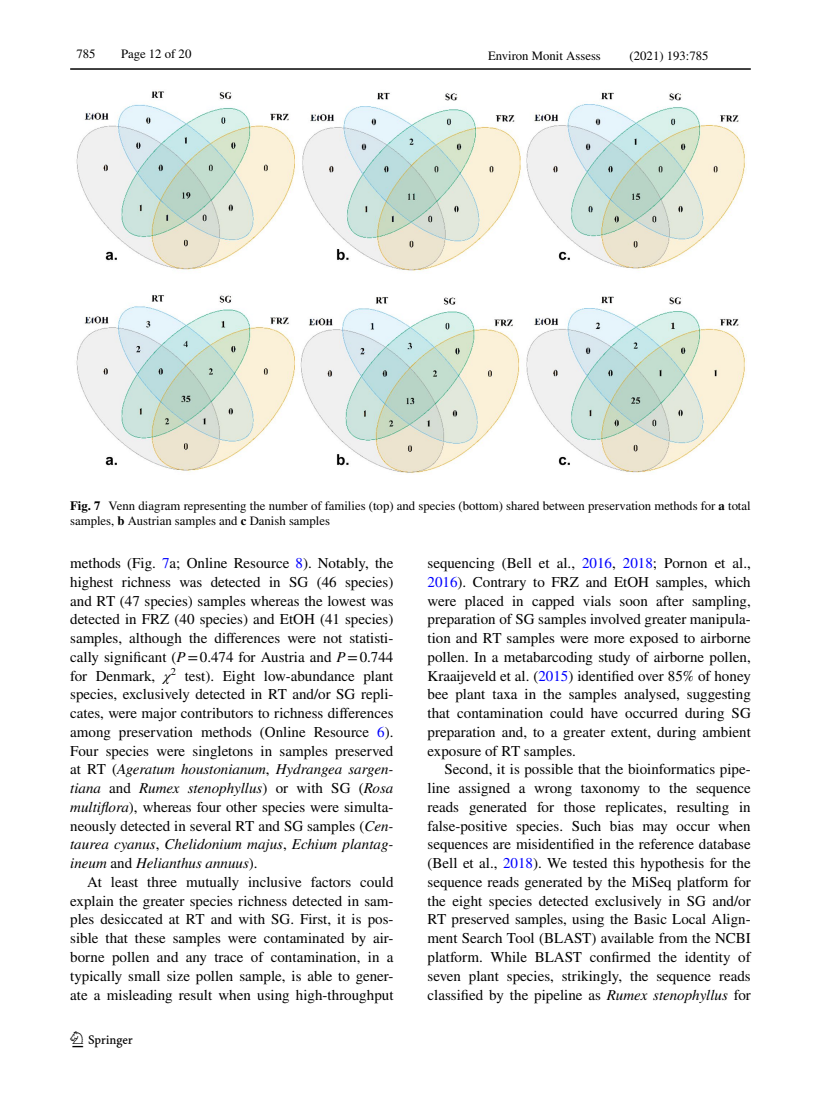
<style>
.page{position:relative;width:821px;height:1106px;background:#fff}
.page>*{position:absolute;margin:0;border:0;box-sizing:border-box;transform-origin:0 0}
.t1{font:22.5px "Springnew Regular 2";color:#000}
.t2{font:15px/18.8px "STIX";color:#000;text-align:justify}
.t3{font:12.75px/15px "STIX";color:#000}
.s1{font-weight:700}
.s2{color:#00f}
.s3{font-style:italic}
</style>
<div class="page">
<hr style="left:70px;top:68px;width:680px;height:2px;background:#000">
<img style="left:76px;top:91px;width:670px;height:383px">
<p class="t3" style="left:77px;top:47px;width:21px">785</p>
<p class="t3" style="left:121px;top:47px;width:72px">Page 12 of 20</p>
<p class="t3" style="left:488px;top:49px;width:114px">Environ Monit Assess</p>
<p class="t3" style="left:629px;top:49px;width:80px">(2021) 193:785</p>
<p class="t3" style="left:70px;top:499px;width:682px"><span class="s1">Fig. 7</span> Venn diagram representing the number of families (top) and species (bottom) shared between preservation methods for <span class="s1">a</span> total samples, <span class="s1">b</span> Austrian samples and <span class="s1">c</span> Danish samples</p>
<p class="t2" style="left:70px;top:554px;width:325px">methods (Fig. <span class="s2">7</span>a; Online Resource <span class="s2">8</span>). Notably, the highest richness was detected in SG (46 species) and RT (47 species) samples whereas the lowest was detected in FRZ (40 species) and EtOH (41 species) samples, although the differences were not statisti&shy;cally significant (<span class="s3">P</span>=0.474 for Austria and <span class="s3">P</span>=0.744 for Denmark, <span class="s3">χ</span><sup>2</sup> test). Eight low-abundance plant species, exclusively detected in RT and/or SG repli&shy;cates, were major contributors to richness differences among preservation methods (Online Resource <span class="s2">6</span>).<br>Four species were singletons in samples preserved at RT (<span class="s3">Ageratum houstonianum</span>, <span class="s3">Hydrangea sargen&shy;tiana</span> and <span class="s3">Rumex stenophyllus</span>) or with SG (<span class="s3">Rosa multiflora</span>), whereas four other species were simulta&shy;neously detected in several RT and SG samples (<span class="s3">Cen&shy;taurea cyanus</span>, <span class="s3">Chelidonium majus</span>, <span class="s3">Echium plantag&shy;ineum</span> and <span class="s3">Helianthus annuus</span>).</p>
<p class="t2" style="left:70px;top:873px;width:325px;text-indent:17px">At least three mutually inclusive factors could explain the greater species richness detected in sam&shy;ples desiccated at RT and with SG. First, it is pos&shy;sible that these samples were contaminated by air&shy;borne pollen and any trace of contamination, in a typically small size pollen sample, is able to gener&shy;ate a misleading result when using high-throughput</p>
<h1 class="t1" style="left:72px;top:1031px;width:62px">1 3</h1>
<p class="t2" style="left:427px;top:554px;width:325px">sequencing (Bell et al., <span class="s2">2016</span>, <span class="s2">2018</span>; Pornon et al., <span class="s2">2016</span>). Contrary to FRZ and EtOH samples, which were placed in capped vials soon after sampling, preparation of SG samples involved greater manipula&shy;tion and RT samples were more exposed to airborne pollen. In a metabarcoding study of airborne pollen, Kraaijeveld et al. (<span class="s2">2015</span>) identified over 85% of honey bee plant taxa in the samples analysed, suggesting that contamination could have occurred during SG preparation and, to a greater extent, during ambient exposure of RT samples.</p>
<p class="t2" style="left:427px;top:761px;width:325px;text-indent:17px">Second, it is possible that the bioinformatics pipe&shy;line assigned a wrong taxonomy to the sequence reads generated for those replicates, resulting in false-positive species. Such bias may occur when sequences are misidentified in the reference database (Bell et al., <span class="s2">2018</span>). We tested this hypothesis for the sequence reads generated by the MiSeq platform for the eight species detected exclusively in SG and/or RT preserved samples, using the Basic Local Align&shy;ment Search Tool (BLAST) available from the NCBI platform. While BLAST confirmed the identity of seven plant species, strikingly, the sequence reads classified by the pipeline as <span class="s3">Rumex stenophyllus</span> for</p>
</div>
